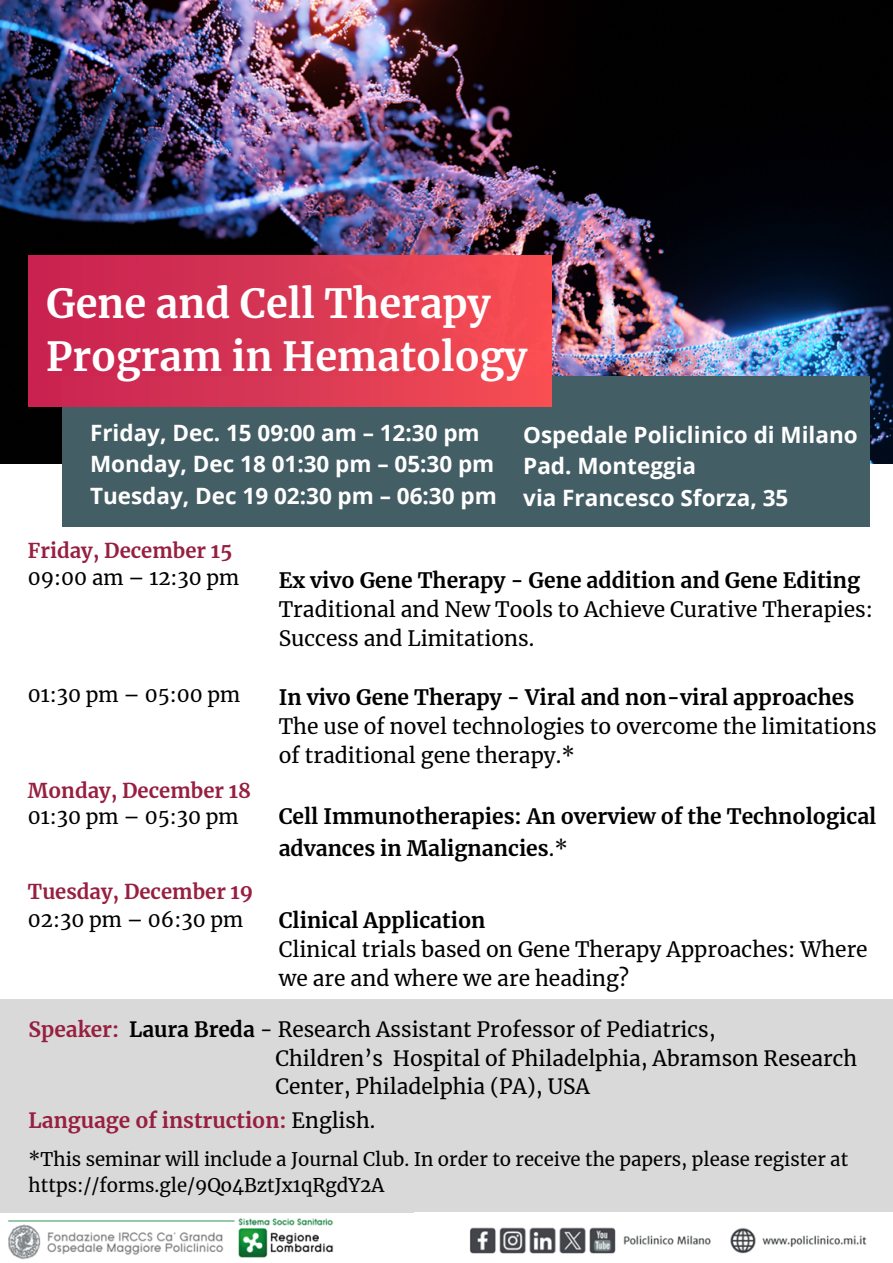
<style>
.page{position:relative;width:893px;height:1263px;background:#fff}
.page>*{position:absolute;margin:0;border:0;box-sizing:border-box;transform-origin:0 0}
.t1{font:700 39.67px/52.9px "Merriweather";color:#fff}
.t2{font:700 22.5px "Open Sans";color:#fff}
.t3{font:21px/29.2px "Merriweather";color:#000}
.t4{font:700 21px/32.1px "Merriweather";color:#000}
.t5{font:20.85px "Merriweather";color:#000}
.t6{font:700 20.85px "Merriweather";color:#971f40}
.t7{font:20.25px "Merriweather";color:#000}
.t8{font:700 20.25px "Merriweather";color:#971f40}
.t9{font:18.6px/25.8px "Merriweather";color:#000}
.s1{font-weight:400}
.s2{font-weight:700;color:#971f40}
.s3{font-weight:700}
.s4{font-weight:400;color:#000}
</style>
<div class="page">
<img style="left:0;top:0;width:893px;height:464px">
<div style="left:62px;top:376px;width:808px;height:151px;background:#445e66"></div>
<div style="left:29px;top:255px;width:522px;height:151px;background:linear-gradient(to right,#c32152,#f54e54)"></div>
<img style="left:8px;top:1218px;width:326px;height:42px">
<img style="left:469px;top:1227px;width:398px;height:27px">
<p class="t1" style="left:46px;top:278px;width:483px">Gene and Cell Therapy<br>Program in Hematology</p>
<p class="t2" style="left:90px;top:416px;width:391px">Friday, Dec. 15 09:00 am – 12:30 pm</p>
<p class="t2" style="left:90px;top:448px;width:406px">Monday, Dec 18 01:30 pm – 05:30 pm</p>
<p class="t2" style="left:90px;top:479px;width:408px">Tuesday, Dec 19 02:30 pm – 06:30 pm</p>
<p class="t2" style="left:523px;top:419px;width:336px">Ospedale Policlinico di Milano</p>
<p class="t2" style="left:523px;top:450px;width:174px">Pad. Monteggia</p>
<p class="t2" style="left:523px;top:482px;width:267px">via Francesco Sforza, 35</p>
<p class="t8" style="left:28px;top:538px;width:206px">Friday, December 15</p>
<p class="t7" style="left:28px;top:565px;width:213px">09:00 am – 12:30 pm</p>
<p class="t7" style="left:28px;top:682px;width:214px">01:30 pm – 05:00 pm</p>
<p class="t8" style="left:28px;top:778px;width:224px">Monday, December 18</p>
<p class="t7" style="left:28px;top:804px;width:212px">01:30 pm – 05:30 pm</p>
<p class="t8" style="left:28px;top:879px;width:227px">Tuesday, December 19</p>
<p class="t7" style="left:28px;top:907px;width:217px">02:30 pm – 06:30 pm</p>
<p class="t4" style="left:279px;top:564px;width:583px">Ex vivo Gene Therapy - Gene addition and Gene Editing</p>
<p class="t3" style="left:279px;top:595px;width:596px">Traditional and New Tools to Achieve Curative Therapies:<br>Success and Limitations.</p>
<p class="t4" style="left:279px;top:681px;width:577px">In vivo Gene Therapy - Viral and non-viral approaches</p>
<p class="t3" style="left:279px;top:712px;width:599px">The use of novel technologies to overcome the limitations of traditional gene therapy.*</p>
<p class="t4" style="left:279px;top:800px;width:599px">Cell Immunotherapies: An overview of the Technological advances in Malignancies<span class="s1">.*</span></p>
<p class="t4" style="left:279px;top:904px;width:208px">Clinical Application</p>
<p class="t3" style="left:279px;top:935px;width:590px">Clinical trials based on Gene Therapy Approaches: Where we are and where we are heading?</p>
<p class="t5" style="left:29px;top:1016px;width:688px"><span class="s2">Speaker:</span> <span class="s3">Laura Breda</span> - Research Assistant Professor of Pediatrics,</p>
<p class="t5" style="left:275px;top:1045px;width:583px">Children’s Hospital of Philadelphia, Abramson Research</p>
<p class="t5" style="left:275px;top:1074px;width:316px">Center, Philadelphia (PA), USA</p>
<p class="t6" style="left:29px;top:1107px;width:348px">Language of instruction: <span class="s4">English.</span></p>
<p class="t9" style="left:29px;top:1146px;width:821px">*This seminar will include a Journal Club. In order to receive the papers, please register at https://forms.gle/9Qo4BztJx1qRgdY2A</p>
</div>
